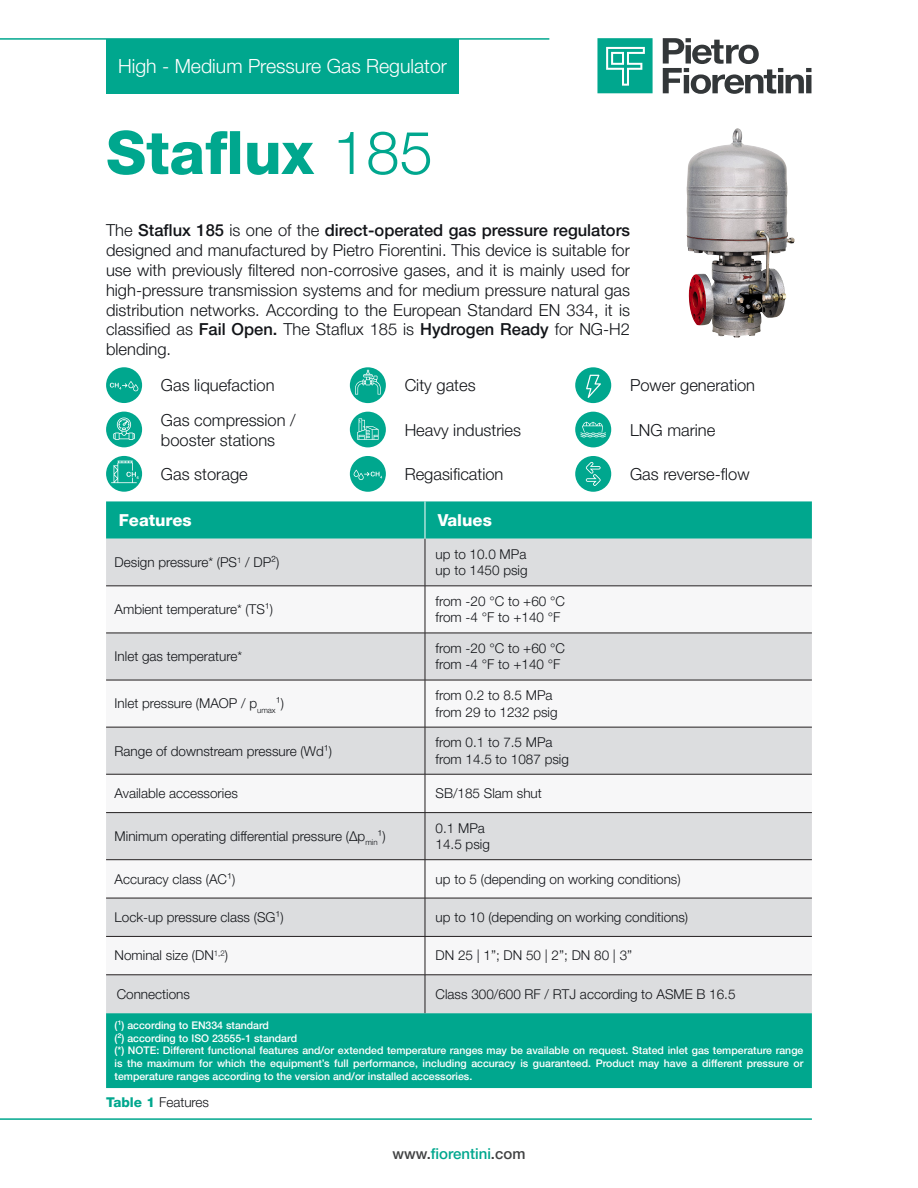
<style>
.page{position:relative;width:918px;height:1188px;background:#fff}
.page>*{position:absolute;margin:0;border:0;box-sizing:border-box;transform-origin:0 0}
.Titolo_Capitolo{font:800 60px "Helvetica Neue LT Pro";color:#00a78e}
.t1{font:300 19.5px "Helvetica Neue LT Pro";color:#fff}
.Testo{font:300 16.5px/19.8px "Helvetica Neue LT Pro";color:#121418;text-align:justify}
.titoli_tabella_bianc{font:800 16.5px "Helvetica Neue LT Pro";color:#fff}
.titoletto_technische{font:500 15px "Helvetica Neue LT Pro";color:#00a78e}
.testo_tabella{font:300 13.5px "Helvetica Neue LT Pro";color:#121418}
.testo_tabella-2{font:500 10.5px/12.6px "Helvetica Neue LT Pro";color:#fff;text-align:justify}
.s1{font-weight:300}
.s2{font-weight:500}
.s3{font-weight:800;color:#00a78e}
.s4{color:#414243}
</style>
<div class="page">
<hr style="left:0;top:38px;width:549px;height:2px;background:#00a78e">
<hr style="left:0;top:1118px;width:812px;height:2px;background:#00a78e">
<svg style="left:663px;top:38px;width:148px;height:56px"></svg>
<svg style="left:597px;top:38px;width:56px;height:55px;background:#29b5a0"></svg>
<div style="left:106px;top:39px;width:353px;height:55px;background:#00a78e"></div>
<img style="left:686px;top:133px;width:103px;height:205px">
<div style="left:106px;top:501px;width:706px;height:587px;background:#00a78e"></div>
<div style="left:106px;top:539px;width:706px;height:474px;background:#dcdddf"></div>
<svg style="left:106px;top:587px;width:706px;height:388px"></svg>
<hr style="left:425px;top:501px;width:1px;height:38px;background:#fff">
<hr style="left:425px;top:539px;width:1px;height:47px;background:#231f20">
<hr style="left:106px;top:586px;width:319px;height:1px;background:#231f20">
<hr style="left:425px;top:586px;width:1px;height:47px;background:#231f20">
<hr style="left:106px;top:633px;width:319px;height:1px;background:#231f20">
<hr style="left:425px;top:633px;width:1px;height:47px;background:#231f20">
<hr style="left:106px;top:680px;width:319px;height:1px;background:#231f20">
<hr style="left:425px;top:680px;width:1px;height:47px;background:#231f20">
<hr style="left:106px;top:727px;width:319px;height:1px;background:#231f20">
<hr style="left:425px;top:727px;width:1px;height:47px;background:#231f20">
<hr style="left:106px;top:774px;width:319px;height:1px;background:#231f20">
<hr style="left:425px;top:774px;width:1px;height:38px;background:#231f20">
<hr style="left:106px;top:812px;width:319px;height:1px;background:#231f20">
<hr style="left:425px;top:813px;width:1px;height:47px;background:#231f20">
<hr style="left:106px;top:859px;width:319px;height:1px;background:#231f20">
<hr style="left:425px;top:860px;width:1px;height:38px;background:#231f20">
<hr style="left:106px;top:898px;width:319px;height:1px;background:#231f20">
<hr style="left:425px;top:898px;width:1px;height:38px;background:#231f20">
<hr style="left:106px;top:936px;width:319px;height:1px;background:#231f20">
<hr style="left:425px;top:937px;width:1px;height:38px;background:#231f20">
<hr style="left:106px;top:975px;width:319px;height:1px;background:#231f20">
<hr style="left:425px;top:975px;width:1px;height:38px;background:#231f20">
<hr style="left:425px;top:586px;width:387px;height:1px;background:#231f20">
<hr style="left:425px;top:633px;width:387px;height:1px;background:#231f20">
<hr style="left:425px;top:680px;width:387px;height:1px;background:#231f20">
<hr style="left:425px;top:727px;width:387px;height:1px;background:#231f20">
<hr style="left:425px;top:774px;width:387px;height:1px;background:#231f20">
<hr style="left:425px;top:812px;width:387px;height:1px;background:#231f20">
<hr style="left:425px;top:859px;width:387px;height:1px;background:#231f20">
<hr style="left:425px;top:898px;width:387px;height:1px;background:#231f20">
<hr style="left:425px;top:936px;width:387px;height:1px;background:#231f20">
<hr style="left:425px;top:975px;width:387px;height:1px;background:#231f20">
<div style="left:106px;top:367px;width:36px;height:36px;background:#00a78e;border-radius:50%"></div>
<svg style="left:110px;top:381px;width:28px;height:10px"></svg>
<div style="left:106px;top:412px;width:36px;height:35px;background:#00a78e;border-radius:50%"></div>
<svg style="left:113px;top:417px;width:22px;height:23px"></svg>
<svg style="left:106px;top:456px;width:36px;height:36px"></svg>
<svg style="left:111px;top:461px;width:28px;height:22px"></svg>
<div style="left:350px;top:367px;width:36px;height:36px;background:#00a78e;border-radius:50%"></div>
<svg style="left:355px;top:370px;width:26px;height:25px"></svg>
<div style="left:575px;top:367px;width:36px;height:36px;background:#00a78e;border-radius:50%"></div>
<svg style="left:586px;top:375px;width:15px;height:23px"></svg>
<div style="left:350px;top:412px;width:36px;height:35px;background:#00a78e;border-radius:50%"></div>
<svg style="left:357px;top:418px;width:22px;height:22px"></svg>
<div style="left:575px;top:412px;width:36px;height:35px;background:#00a78e;border-radius:50%"></div>
<svg style="left:580px;top:421px;width:26px;height:17px"></svg>
<div style="left:350px;top:456px;width:36px;height:36px;background:#00a78e;border-radius:50%"></div>
<svg style="left:354px;top:470px;width:28px;height:10px"></svg>
<div style="left:575px;top:456px;width:36px;height:36px;background:#00a78e;border-radius:50%"></div>
<svg style="left:586px;top:462px;width:15px;height:24px"></svg>
<h2 class="t1" style="left:118px;top:54px;width:331px">High - Medium Pressure Gas Regulator</h2>
<p class="Titolo_Capitolo" style="left:106px;top:117px;width:328px">Staflux <span class="s1">185</span></p>
<p class="Testo" style="left:106px;top:220px;width:525px">The <span class="s2">Staflux 185</span> is one of the <span class="s2">direct-operated gas pressure regulators </span>designed and manufactured by Pietro Fiorentini. This device is suitable for use with previously filtered non-corrosive gases, and it is mainly used for high-pressure transmission systems and for medium pressure natural gas distribution networks. According to the European Standard EN 334, it is classified as <span class="s2">Fail Open.</span> The Staflux 185 is <span class="s2">Hydrogen Ready</span> for NG-H2 blending.</p>
<p class="Testo" style="left:161px;top:375px;width:115px">Gas liquefaction</p>
<p class="Testo" style="left:405px;top:375px;width:72px">City gates</p>
<p class="Testo" style="left:630px;top:375px;width:127px">Power generation</p>
<p class="Testo" style="left:161px;top:410px;width:136px">Gas compression /</p>
<p class="Testo" style="left:161px;top:430px;width:116px">booster stations</p>
<p class="Testo" style="left:405px;top:420px;width:118px">Heavy industries</p>
<p class="Testo" style="left:630px;top:420px;width:87px">LNG marine</p>
<p class="Testo" style="left:161px;top:464px;width:88px">Gas storage</p>
<p class="Testo" style="left:405px;top:464px;width:100px">Regasification</p>
<p class="Testo" style="left:630px;top:464px;width:121px">Gas reverse-flow</p>
<p class="titoli_tabella_bianc" style="left:119px;top:510px;width:74px">Features</p>
<p class="titoli_tabella_bianc" style="left:438px;top:510px;width:56px">Values</p>
<p class="testo_tabella" style="left:115px;top:554px;width:166px">Design pressure* (PS<sup>1</sup> / DP²)</p>
<p class="testo_tabella" style="left:436px;top:546px;width:92px">up to 10.0 MPa</p>
<p class="testo_tabella" style="left:436px;top:562px;width:94px">up to 1450 psig</p>
<p class="testo_tabella" style="left:115px;top:601px;width:160px">Ambient temperature* (TS¹)</p>
<p class="testo_tabella" style="left:115px;top:648px;width:129px">Inlet gas temperature*</p>
<p class="testo_tabella" style="left:115px;top:695px;width:171px">Inlet pressure (MAOP / p<sub>umax</sub>¹)</p>
<p class="testo_tabella" style="left:115px;top:742px;width:219px">Range of downstream pressure (Wd¹)</p>
<p class="testo_tabella" style="left:436px;top:593px;width:131px">from -20 °C to +60 °C</p>
<p class="testo_tabella" style="left:436px;top:609px;width:126px">from -4 °F to +140 °F</p>
<p class="testo_tabella" style="left:436px;top:640px;width:131px">from -20 °C to +60 °C</p>
<p class="testo_tabella" style="left:436px;top:656px;width:126px">from -4 °F to +140 °F</p>
<p class="testo_tabella" style="left:436px;top:687px;width:119px">from 0.2 to 8.5 MPa</p>
<p class="testo_tabella" style="left:436px;top:703px;width:124px">from 29 to 1232 psig</p>
<p class="testo_tabella" style="left:436px;top:734px;width:119px">from 0.1 to 7.5 MPa</p>
<p class="testo_tabella" style="left:436px;top:751px;width:135px">from 14.5 to 1087 psig</p>
<p class="testo_tabella" style="left:115px;top:785px;width:125px">Available accessories</p>
<p class="testo_tabella" style="left:436px;top:785px;width:108px">SB/185 Slam shut</p>
<p class="testo_tabella" style="left:115px;top:828px;width:273px">Minimum operating differential pressure (Δp<sub>min</sub>¹)</p>
<p class="testo_tabella" style="left:436px;top:820px;width:51px">0.1 MPa</p>
<p class="testo_tabella" style="left:436px;top:836px;width:56px">14.5 psig</p>
<p class="testo_tabella" style="left:115px;top:871px;width:122px">Accuracy class (AC¹)</p>
<p class="testo_tabella" style="left:436px;top:871px;width:247px">up to 5 (depending on working conditions)</p>
<p class="testo_tabella" style="left:115px;top:909px;width:171px">Lock-up pressure class (SG¹)</p>
<p class="testo_tabella" style="left:436px;top:909px;width:254px">up to 10 (depending on working conditions)</p>
<p class="testo_tabella" style="left:115px;top:947px;width:115px">Nominal size (DN<sup>1,2</sup>)</p>
<p class="testo_tabella" style="left:436px;top:947px;width:198px">DN 25 | 1”; DN 50 | 2”; DN 80 | 3”</p>
<p class="testo_tabella" style="left:117px;top:986px;width:75px">Connections</p>
<p class="testo_tabella" style="left:436px;top:986px;width:301px">Class 300/600 RF / RTJ according to ASME B 16.5</p>
<p class="testo_tabella-2" style="left:115px;top:1019px;width:156px">(¹) according to EN334 standard</p>
<p class="testo_tabella-2" style="left:115px;top:1032px;width:184px">(²) according to ISO 23555-1 standard</p>
<p class="testo_tabella-2" style="left:115px;top:1044px;width:690px">(*) NOTE: Different functional features and/or extended temperature ranges may be available on request. Stated inlet gas temperature range is the maximum for which the equipment’s full performance, including accuracy is guaranteed. Product may have a different pressure or temperature ranges according to the version and/or installed accessories.</p>
<p class="testo_tabella" style="left:106px;top:1094px;width:105px"><span class="s3">Table 1</span> Features</p>
<p class="titoletto_technische" style="left:393px;top:1145px;width:134px"><span class="s4">www.</span>fiorentini<span class="s4">.com</span></p>
</div>
